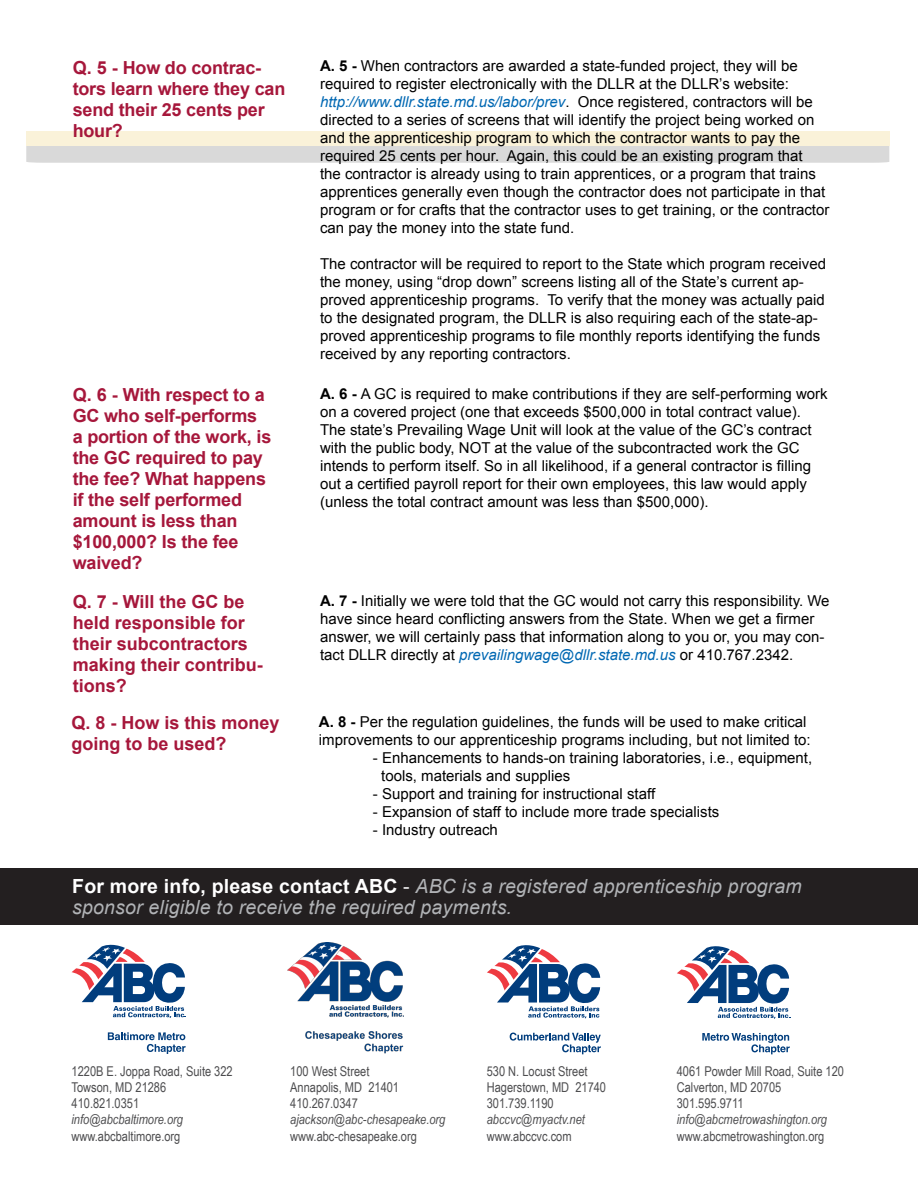
<style>
.page{position:relative;width:918px;height:1188px;background:#fff}
.page>*{position:absolute;margin:0;border:0;box-sizing:border-box;transform-origin:0 0}
.t1{font:italic 19.5px/21px "Arial";letter-spacing:.01em;color:#b1b3b6}
.t2{font:700 18px/21px "Arial";letter-spacing:-.01em;color:#a6173b}
.t3{font:15px/18px "Arial";color:#000}
.t4{font:13.5px "Arial Narrow";color:#4d4d4f}
.t5{font:italic 13.5px "Arial Narrow";color:#4d4d4f}
.s1{font-weight:700}
.s2{font-style:italic;color:#0068b3}
.s3{font-weight:700;font-style:normal;color:#fff}
.s4{font-style:normal;color:#fff}
</style>
<div class="page">
<div style="left:0;top:868px;width:917px;height:57px;background:#231f20"></div>
<div style="left:26px;top:146px;width:863px;height:17px;background:#d9d9d9"></div>
<div style="left:26px;top:131px;width:863px;height:15px;background:#faf2d9"></div>
<svg style="left:702px;top:1033px;width:88px;height:21px"></svg>
<svg style="left:677px;top:946px;width:113px;height:73px"></svg>
<svg style="left:108px;top:1032px;width:78px;height:22px"></svg>
<svg style="left:72px;top:944px;width:114px;height:74px"></svg>
<svg style="left:510px;top:1033px;width:91px;height:21px"></svg>
<svg style="left:487px;top:945px;width:113px;height:73px"></svg>
<img style="left:287px;top:943px;width:117px;height:111px">
<p class="t2" style="left:73px;top:57px;width:214px">Q. 5 - How do contrac&shy;tors learn where they can send their 25 cents per hour?</p>
<p class="t3" style="left:320px;top:57px;width:511px"><span class="s1">A. 5 -</span> When contractors are awarded a state-funded project, they will be required to register electronically with the DLLR at the DLLR’s website: <span class="s2">http://www.dllr.state.md.us/labor/prev</span>. Once registered, contractors will be directed to a series of screens that will identify the project being worked on and the apprenticeship program to which the contractor wants to pay the required 25 cents per hour. Again, this could be an existing program that<br>the contractor is already using to train apprentices, or a program that trains apprentices generally even though the contractor does not participate in that program or for crafts that the contractor uses to get training, or the contractor can pay the money into the state fund.</p>
<p class="t3" style="left:320px;top:255px;width:508px">The contractor will be required to report to the State which program received the money, using “drop down” screens listing all of the State’s current ap&shy;proved apprenticeship programs. To verify that the money was actually paid to the designated program, the DLLR is also requiring each of the state-ap&shy;proved apprenticeship programs to file monthly reports identifying the funds received by any reporting contractors.</p>
<p class="t2" style="left:73px;top:385px;width:200px">Q. 6 - With respect to a<br>GC who self-performs a portion of the work, is the GC required to pay the fee? What happens if the self performed amount is less than $100,000? Is the fee waived?</p>
<p class="t3" style="left:320px;top:385px;width:509px"><span class="s1">A. 6 -</span> A GC is required to make contributions if they are self-performing work on a covered project (one that exceeds $500,000 in total contract value).<br>The state’s Prevailing Wage Unit will look at the value of the GC’s contract with the public body, NOT at the value of the subcontracted work the GC intends to perform itself. So in all likelihood, if a general contractor is filling out a certified payroll report for their own employees, this law would apply (unless the total contract amount was less than $500,000).</p>
<p class="t2" style="left:73px;top:592px;width:192px">Q. 7 - Will the GC be held responsible for their subcontractors making their contribu&shy;tions?</p>
<p class="t3" style="left:320px;top:592px;width:511px"><span class="s1">A. 7 -</span> Initially we were told that the GC would not carry this responsibility. We have since heard conflicting answers from the State. When we get a firmer answer, we will certainly pass that information along to you or, you may con&shy;tact DLLR directly at <span class="s2">prevailingwage@dllr.state.md.us</span> or 410.767.2342.</p>
<p class="t2" style="left:72px;top:713px;width:210px">Q. 8 - How is this money going to be used?</p>
<p class="t3" style="left:319px;top:713px;width:493px"><span class="s1">A. 8 -</span> Per the regulation guidelines, the funds will be used to make critical improvements to our apprenticeship programs including, but not limited to:</p>
<p class="t3" style="left:381px;top:749px;width:433px;text-indent:-8px">- Enhancements to hands-on training laboratories, i.e., equipment, tools, materials and supplies</p>
<p class="t3" style="left:373px;top:785px;width:284px">- Support and training for instructional staff</p>
<p class="t3" style="left:373px;top:803px;width:348px">- Expansion of staff to include more trade specialists</p>
<p class="t3" style="left:373px;top:821px;width:127px">- Industry outreach</p>
<p class="t1" style="left:72px;top:876px;width:731px"><span class="s3">For more info, please contact ABC</span> <span class="s4">-</span> ABC is a registered apprenticeship program sponsor eligible to receive the required payments.</p>
<p class="t4" style="left:72px;top:1061px;width:163px">1220B E. Joppa Road, Suite 322</p>
<p class="t4" style="left:72px;top:1077px;width:96px">Towson, MD 21286</p>
<p class="t4" style="left:72px;top:1093px;width:69px">410.821.0351</p>
<p class="t5" style="left:72px;top:1110px;width:113px">info@abcbaltimore.org</p>
<p class="t4" style="left:72px;top:1126px;width:110px">www.abcbaltimore.org</p>
<p class="t4" style="left:290px;top:1061px;width:81px">100 West Street</p>
<p class="t4" style="left:290px;top:1077px;width:110px">Annapolis, MD 21401</p>
<p class="t4" style="left:290px;top:1093px;width:69px">410.267.0347</p>
<p class="t5" style="left:290px;top:1110px;width:157px">ajackson@abc-chesapeake.org</p>
<p class="t4" style="left:290px;top:1126px;width:128px">www.abc-chesapeake.org</p>
<p class="t4" style="left:487px;top:1061px;width:102px">530 N. Locust Street</p>
<p class="t4" style="left:487px;top:1077px;width:121px">Hagerstown, MD 21740</p>
<p class="t4" style="left:487px;top:1093px;width:68px">301.739.1190</p>
<p class="t5" style="left:487px;top:1110px;width:100px">abccvc@myactv.net</p>
<p class="t4" style="left:487px;top:1126px;width:86px">www.abccvc.com</p>
<p class="t4" style="left:677px;top:1061px;width:169px">4061 Powder Mill Road, Suite 120</p>
<p class="t4" style="left:677px;top:1077px;width:106px">Calverton, MD 20705</p>
<p class="t4" style="left:677px;top:1093px;width:68px">301.595.9711</p>
<p class="t5" style="left:677px;top:1110px;width:152px">info@abcmetrowashington.org</p>
<p class="t4" style="left:677px;top:1126px;width:149px">www.abcmetrowashington.org</p>
</div>
